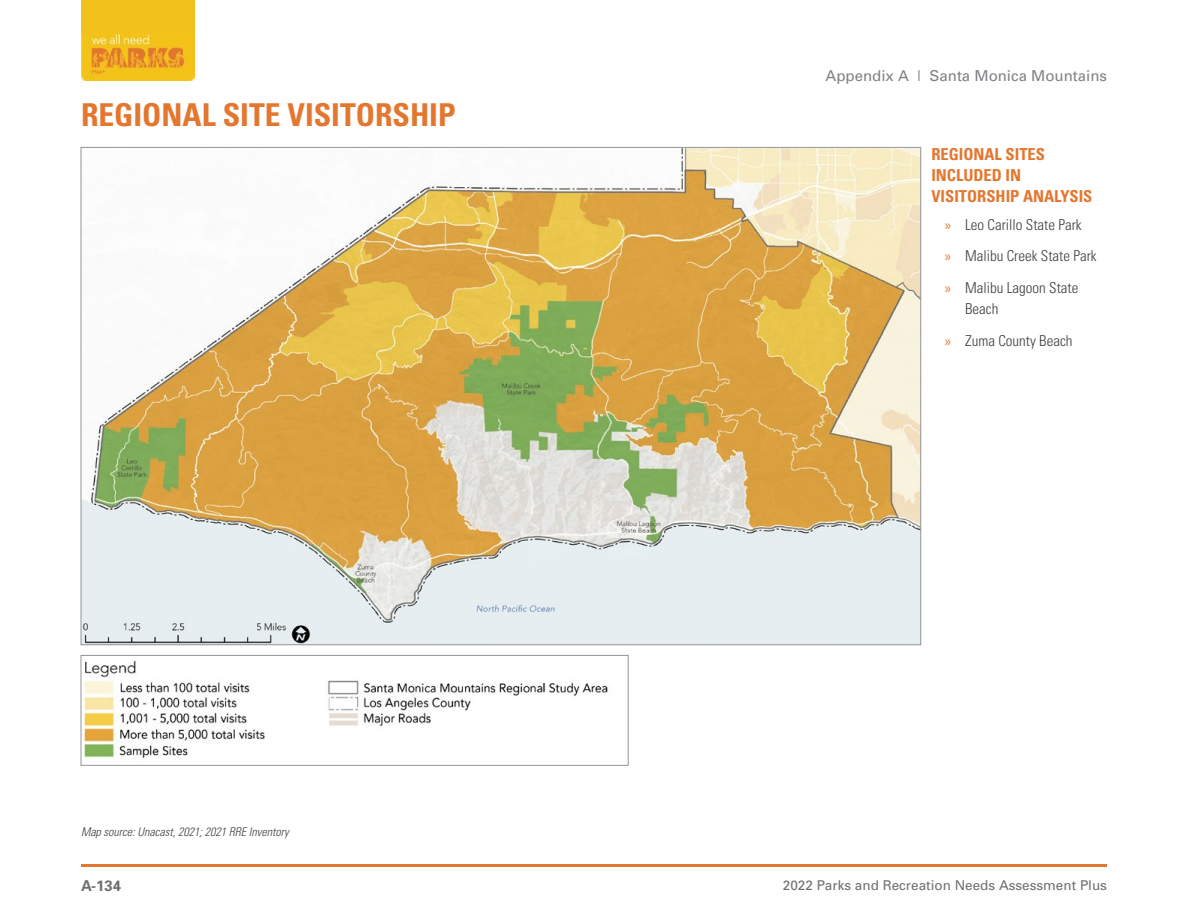
<style>
.page{position:relative;width:1188px;height:918px;background:#fff}
.page>*{position:absolute;margin:0;border:0;box-sizing:border-box;transform-origin:0 0}
.t1{font:700 condensed 31.5px "Univers";color:#e37730}
.t2{font:700 condensed 16.5px/21px "Univers";color:#e37730}
.t3{font:300 condensed 15px/31.8px "Univers";color:#414042}
.t4{font:15px "Univers";color:#818285}
.t5{font:700 15px "Univers";color:#6e6f71}
.t6{font:13.5px "Univers";color:#6e6f71}
.t7{font:italic 300 condensed 12px "Univers";color:#414042}
.s1{font-family:"Myriad Pro";font-weight:400;font-stretch:normal;color:#e37730}
</style>
<div class="page">
<img style="left:81px;top:33px;width:113px;height:48px">
<div style="left:81px;top:0;width:113px;height:33px;background:#f1c01a"></div>
<hr style="left:81px;top:864px;width:1026px;height:3px;background:#e37730">
<img style="left:83px;top:149px;width:836px;height:494px">
<img style="left:83px;top:660px;width:525px;height:98px">
<div style="left:81px;top:655px;width:548px;height:111px;border:1px solid #939598"></div>
<h1 class="t1" style="left:81px;top:96px;width:376px">REGIONAL SITE VISITORSHIP</h1>
<p class="t7" style="left:81px;top:825px;width:209px">Map source: Unacast, 2021; 2021 RRE Inventory</p>
<p class="t4" style="left:826px;top:66px;width:283px">Appendix A | Santa Monica Mountains</p>
<p class="t2" style="left:931px;top:143px;width:163px">REGIONAL SITES<br>INCLUDED IN<br>VISITORSHIP ANALYSIS</p>
<p class="t3" style="left:945px;top:208px;width:153px"><span class="s1">»</span> Leo Carillo State Park<br><span class="s1">»</span> Malibu Creek State Park <span class="s1">»</span> Malibu Lagoon State</p>
<p class="t3" style="left:945px;top:293px;width:129px;text-indent:20px">Beach<br><span class="s1">»</span> Zuma County Beach</p>
<p class="t5" style="left:81px;top:876px;width:42px">A-134</p>
<p class="t6" style="left:783px;top:877px;width:326px">2022 Parks and Recreation Needs Assessment Plus</p>
</div>
